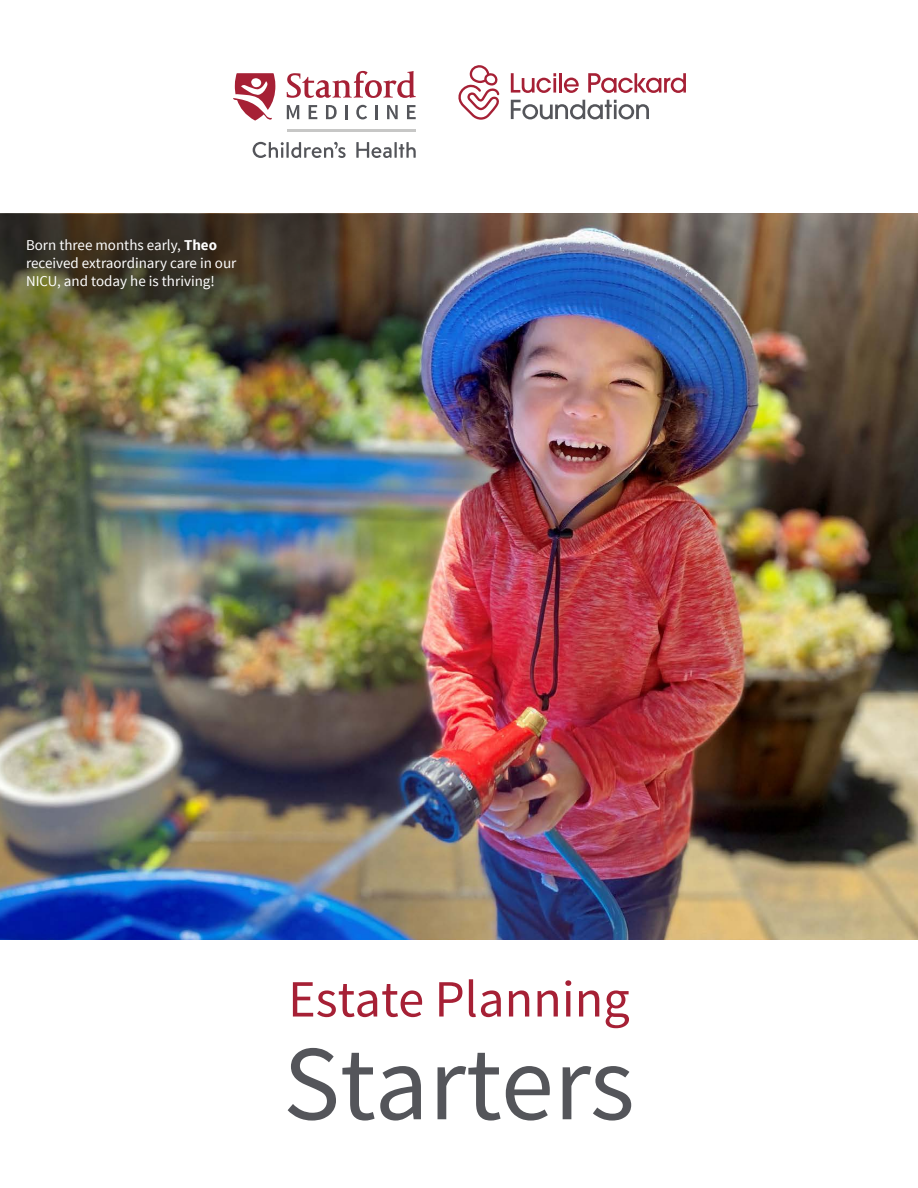
<style>
.page{position:relative;width:918px;height:1188px;background:#fff}
.page>*{position:absolute;margin:0;border:0;box-sizing:border-box;transform-origin:0 0}
.t1{font:106.8px "Source Sans Pro";color:#54555a}
.t2{font:52.35px "Source Sans Pro";color:#a62035}
.t3{font:15px/18px "Source Sans Pro";color:#fff}
.s1{font-weight:700}
</style>
<div class="page">
<img style="left:0;top:214px;width:918px;height:726px">
<img style="left:0;top:214px;width:423px;height:204px">
<svg style="left:458px;top:65px;width:42px;height:55px"></svg>
<svg style="left:511px;top:73px;width:45px;height:20px"></svg>
<hr style="left:553px;top:78px;width:3px;height:15px;background:#a62035">
<hr style="left:559px;top:73px;width:3px;height:20px;background:#a62035">
<svg style="left:564px;top:78px;width:15px;height:15px"></svg>
<svg style="left:588px;top:73px;width:98px;height:20px"></svg>
<svg style="left:511px;top:100px;width:138px;height:19px"></svg>
<svg style="left:356px;top:142px;width:60px;height:16px"></svg>
<svg style="left:291px;top:142px;width:55px;height:16px"></svg>
<hr style="left:286px;top:142px;width:3px;height:16px;background:#54555a">
<svg style="left:253px;top:142px;width:31px;height:16px"></svg>
<hr style="left:287px;top:130px;width:129px;height:2px;background:#c7c7c6">
<svg style="left:407px;top:105px;width:9px;height:14px"></svg>
<svg style="left:387px;top:105px;width:11px;height:14px"></svg>
<hr style="left:375px;top:105px;width:3px;height:14px;background:#54555a">
<svg style="left:356px;top:105px;width:11px;height:14px"></svg>
<hr style="left:345px;top:105px;width:3px;height:14px;background:#54555a">
<svg style="left:326px;top:105px;width:11px;height:14px"></svg>
<svg style="left:309px;top:105px;width:8px;height:14px"></svg>
<svg style="left:287px;top:105px;width:12px;height:14px"></svg>
<svg style="left:287px;top:71px;width:129px;height:27px"></svg>
<svg style="left:233px;top:73px;width:42px;height:48px"></svg>
<div style="left:251px;top:78px;width:10px;height:9px;background:#fff;border-radius:50%"></div>
<p class="t3" style="left:26px;top:236px;width:212px">Born three months early, <span class="s1">Theo </span>received extraordinary care in our<br>NICU, and today he is thriving!</p>
<p class="t2" style="left:288px;top:967px;width:343px">Estate Planning</p>
<p class="t1" style="left:283px;top:1018px;width:353px">Starters</p>
</div>
